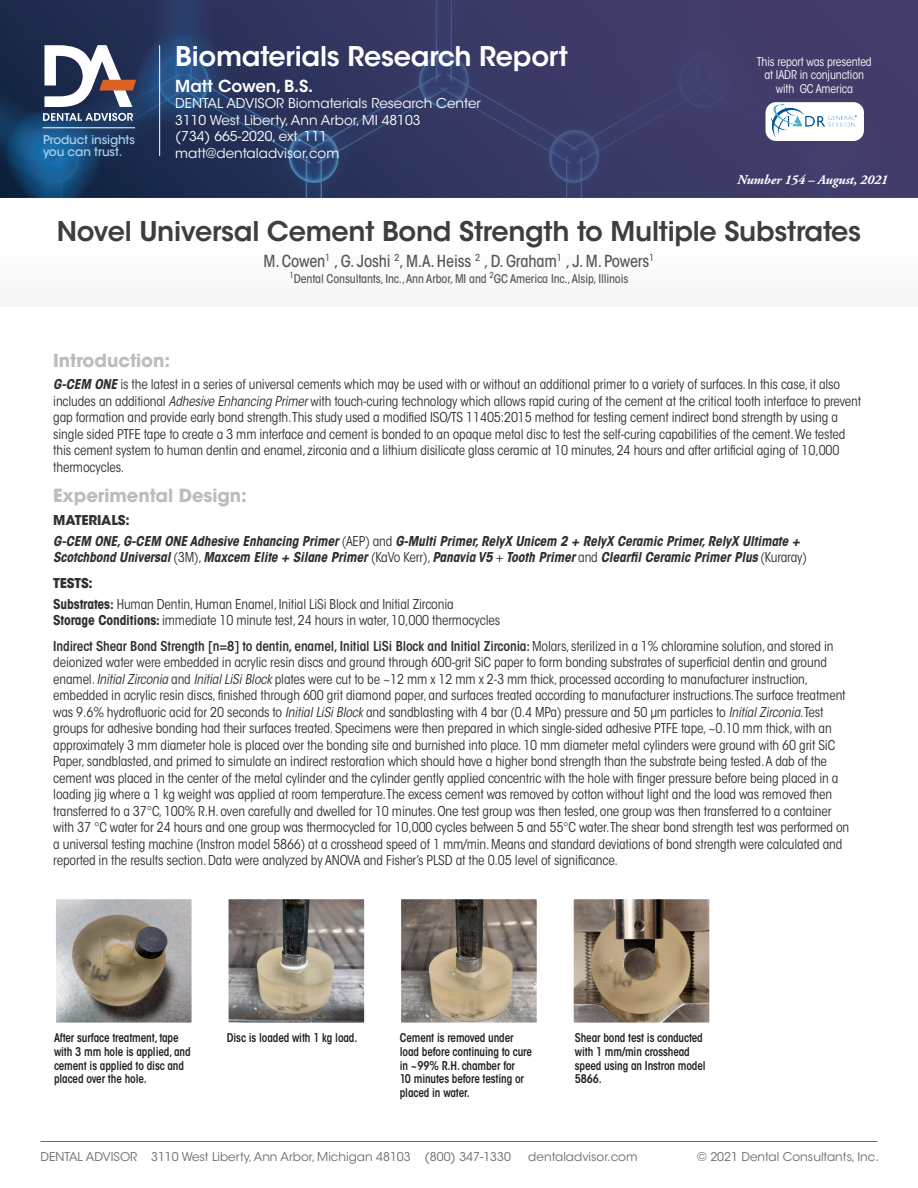
<style>
.page{position:relative;width:918px;height:1188px;background:#fff}
.page>*{position:absolute;margin:0;border:0;box-sizing:border-box;transform-origin:0 0}
.t1{font:600 27px "ITC Avant Garde Std";letter-spacing:-.01em;color:#3e3e3f}
.t2{font:600 27px "ITC Avant Garde Std";letter-spacing:-.01em;color:#fff}
.t3{font:700 18px "ITC Avant Garde Std";letter-spacing:-.005em;color:#bcbdc0}
.t4{font:500 condensed 16.5px "ITC Avant Garde Std";letter-spacing:-.01em;color:#57585a}
.t5{font:600 16.5px "ITC Avant Garde Std";color:#fff}
.t6{font:condensed 13.5px/16.5px "ITC Avant Garde Std";letter-spacing:-.01em;color:#312f30}
.t7{font:italic 700 condensed 13.5px/21px "ITC Avant Garde Std";letter-spacing:-.01em;color:#312f30}
.t8{font:13.5px/16.5px "ITC Avant Garde Std";color:#fff}
.t9{font:italic 700 13.5px "Adobe Garamond Pro";letter-spacing:-.01em;color:#fff}
.t10{font:600 condensed 12px/13.5px "ITC Avant Garde Std";letter-spacing:-.01em;color:#231f20;scale:.94 1}
.t11{font:12px "ITC Avant Garde Std";color:#6b6c6f}
.t12{font:500 condensed 12px "ITC Avant Garde Std";letter-spacing:-.01em;color:#57585a}
.t13{font:condensed 12px/13.5px "ITC Avant Garde Std";letter-spacing:-.01em;color:#fff;text-align:center}
.t14{font:500 12px/12px "ITC Avant Garde Std";letter-spacing:-.01em;color:#acd4f0}
.s1{font-weight:700;font-style:italic}
.s2{font-style:italic}
.s3{font-style:normal;font-stretch:normal}
.s4{font-weight:400;font-style:normal}
.s5{font-weight:700}
.s6{font-weight:600}
.s7{color:#6c6d70}
</style>
<div class="page">
<img style="left:57px;top:900px;width:133px;height:122px">
<div style="left:54px;top:897px;width:139px;height:128px;border:2px solid #fff"></div>
<img style="left:230px;top:900px;width:133px;height:122px">
<div style="left:227px;top:897px;width:139px;height:128px;border:2px solid #fff"></div>
<img style="left:402px;top:900px;width:134px;height:122px">
<div style="left:399px;top:897px;width:140px;height:128px;border:2px solid #fff"></div>
<img style="left:575px;top:900px;width:133px;height:122px">
<div style="left:572px;top:897px;width:139px;height:128px;border:2px solid #fff"></div>
<svg style="left:0;top:0;width:918px;height:197px;background:#323965"></svg>
<hr style="left:159px;top:46px;width:1px;height:110px;background:#fff">
<svg style="left:44px;top:45px;width:92px;height:62px"></svg>
<svg style="left:43px;top:113px;width:92px;height:8px"></svg>
<hr style="left:43px;top:127px;width:92px;height:1px;background:#fff">
<hr style="left:40px;top:1141px;width:838px;height:1px;background:#6c6d70">
<img style="left:766px;top:102px;width:98px;height:39px">
<p class="t14" style="left:43px;top:134px;width:94px">Product insights you can trust.</p>
<h1 class="t2" style="left:175px;top:39px;width:394px">Biomaterials Research Report</h1>
<p class="t5" style="left:175px;top:75px;width:140px">Matt Cowen, B.S.</p>
<p class="t8" style="left:175px;top:95px;width:307px">DENTAL ADVISOR Biomaterials Research Center 3110 West Liberty, Ann Arbor, MI 48103<br>(734) 665-2020, ext. 111 matt@dentaladvisor.com</p>
<p class="t13" style="left:757px;top:55px;width:117px">This report was presented at IADR in conjunction with GC America</p>
<p class="t9" style="left:737px;top:172px;width:152px">Number 154 – August, 2021</p>
<h1 class="t1" style="left:57px;top:214px;width:806px">Novel Universal Cement Bond Strength to Multiple Substrates</h1>
<p class="t4" style="left:264px;top:250px;width:392px">M. Cowen<sup>1</sup> , G. Joshi <sup>2</sup>, M.A. Heiss <sup>2</sup> , D. Graham<sup>1</sup> , J. M. Powers<sup>1</sup></p>
<p class="t12" style="left:290px;top:271px;width:340px"><sup>1</sup>Dental Consultants, Inc., Ann Arbor, MI and <sup>2</sup>GC America Inc., Alsip, Illinois</p>
<h2 class="t3" style="left:53px;top:348px;width:118px">Introduction:</h2>
<p class="t6" style="left:53px;top:376px;width:809px"><span class="s1">G-CEM ONE</span> is the latest in a series of universal cements which may be used with or without an additional primer to a variety of surfaces. In this case, it also includes an additional <span class="s2">Adhesive Enhancing Primer</span> with touch-curing technology which allows rapid curing of the cement at the critical tooth interface to prevent gap formation and provide early bond strength.This study used a modified ISO/TS 11405:2015 method for testing cement indirect bond strength by using a single sided PTFE tape to create a 3 mm interface and cement is bonded to an opaque metal disc to test the self-curing capabilities of the cement. We tested this cement system to human dentin and enamel, zirconia and a lithium disilicate glass ceramic at 10 minutes, 24 hours and after artificial aging of 10,000 thermocycles.</p>
<h2 class="t3" style="left:53px;top:484px;width:195px">Experimental Design:</h2>
<p class="t7" style="left:53px;top:509px;width:748px"><span class="s3">MATERIALS:<br></span>G-CEM ONE, G-CEM ONE Adhesive Enhancing Primer <span class="s4">(AEP) and</span> G-Multi Primer, RelyX Unicem 2 + RelyX Ceramic Primer, RelyX Ultimate +</p>
<p class="t7" style="left:53px;top:545px;width:755px;line-height:25.5px">Scotchbond Universal <span class="s4">(3M),</span> Maxcem Elite + Silane Primer <span class="s4">(KaVo Kerr),</span> Panavia V5 <span class="s4">+</span> Tooth Primer <span class="s4">and</span> Clearfil Ceramic Primer Plus <span class="s4">(Kuraray)<br></span><span class="s3">TESTS:</span></p>
<p class="t6" style="left:53px;top:596px;width:448px"><span class="s5">Substrates:</span> Human Dentin, Human Enamel, Initial LiSi Block and Initial Zirconia<br><span class="s5">Storage Conditions:</span> immediate 10 minute test, 24 hours in water, 10,000 thermocycles</p>
<p class="t6" style="left:53px;top:638px;width:798px"><span class="s6">Indirect Shear Bond Strength [n=8] to dentin, enamel, Initial LiSi Block and Initial Zirconia:</span> Molars, sterilized in a 1% chloramine solution, and stored in deionized water were embedded in acrylic resin discs and ground through 600-grit SiC paper to form bonding substrates of superficial dentin and ground enamel. <span class="s2">Initial Zirconia</span> and <span class="s2">Initial LiSi Block</span> plates were cut to be ~12 mm x 12 mm x 2-3 mm thick, processed according to manufacturer instruction, embedded in acrylic resin discs, finished through 600 grit diamond paper, and surfaces treated according to manufacturer instructions.The surface treatment was 9.6% hydrofluoric acid for 20 seconds to <span class="s2">Initial LiSi Block</span> and sandblasting with 4 bar (0.4 MPa) pressure and 50 μm particles to <span class="s2">Initial Zirconia</span>.Test groups for adhesive bonding had their surfaces treated. Specimens were then prepared in which single-sided adhesive PTFE tape, ~0.10 mm thick, with an approximately 3 mm diameter hole is placed over the bonding site and burnished into place. 10 mm diameter metal cylinders were ground with 60 grit SiC Paper, sandblasted, and primed to simulate an indirect restoration which should have a higher bond strength than the substrate being tested. A dab of the cement was placed in the center of the metal cylinder and the cylinder gently applied concentric with the hole with finger pressure before being placed in a loading jig where a 1 kg weight was applied at room temperature.The excess cement was removed by cotton without light and the load was removed then transferred to a 37°C, 100% R.H. oven carefully and dwelled for 10 minutes. One test group was then tested, one group was then transferred to a container with 37 °C water for 24 hours and one group was thermocycled for 10,000 cycles between 5 and 55°C water.The shear bond strength test was performed on a universal testing machine (Instron model 5866) at a crosshead speed of 1 mm/min. Means and standard deviations of bond strength were calculated and reported in the results section. Data were analyzed by ANOVA and Fisher’s PLSD at the 0.05 level of significance.</p>
<p class="t10" style="left:54px;top:1031px;width:147px">After surface treatment, tape with 3 mm hole is applied, and cement is applied to disc and placed over the hole.</p>
<p class="t10" style="left:227px;top:1031px;width:140px">Disc is loaded with 1 kg load.</p>
<p class="t10" style="left:400px;top:1031px;width:142px">Cement is removed under load before continuing to cure in ~99% R.H. chamber for<br>10 minutes before testing or placed in water.</p>
<p class="t10" style="left:575px;top:1031px;width:141px">Shear bond test is conducted with 1 mm/min crosshead speed using an Instron model<br>5866.</p>
<p class="t11" style="left:40px;top:1149px;width:472px"><span class="s7">DENTAL ADVISOR</span> 3110 West Liberty, Ann Arbor, Michigan 48103 (800) 347-1330</p>
<p class="t11" style="left:528px;top:1149px;width:111px">dentaladvisor.com</p>
<p class="t11" style="left:697px;top:1149px;width:183px">© 2021 Dental Consultants, Inc.</p>
</div>
